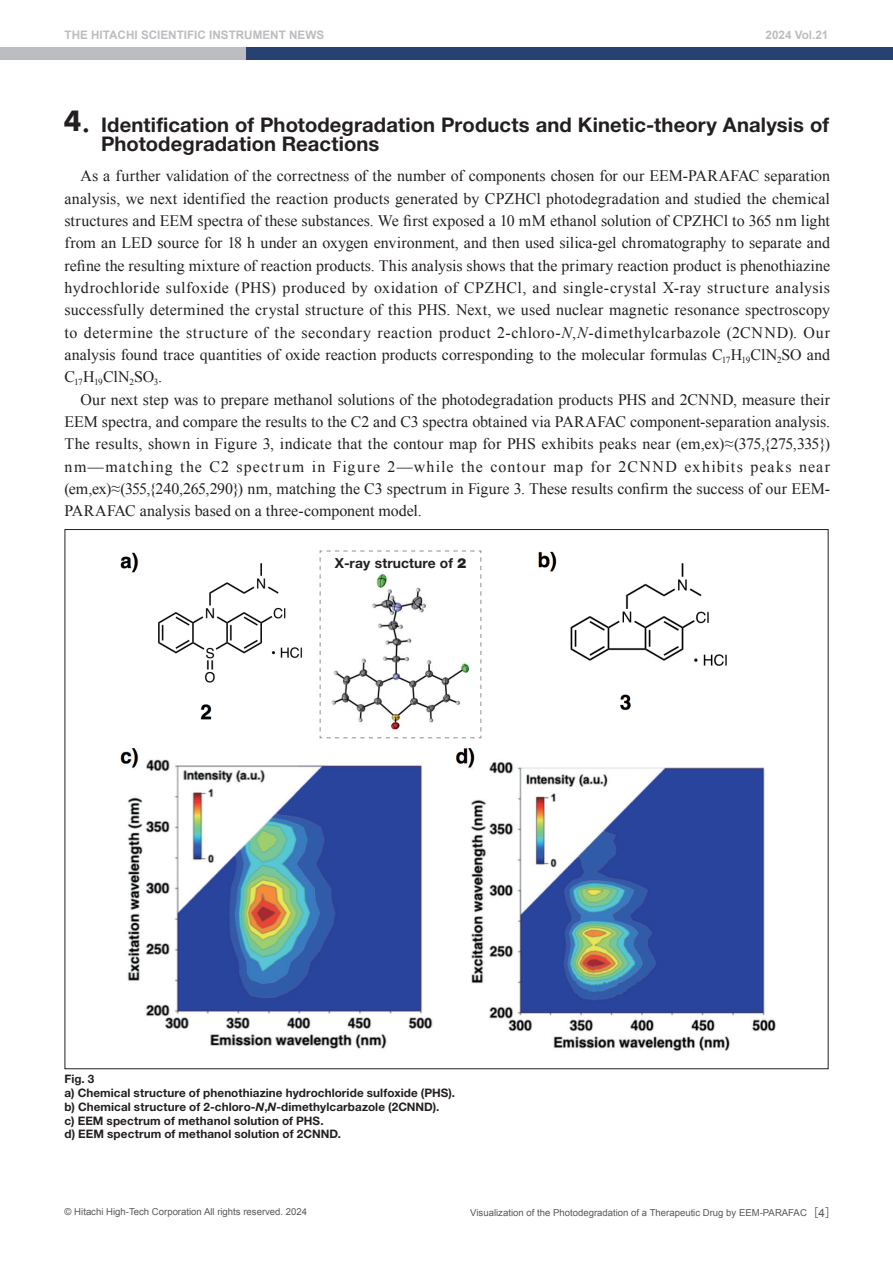
<style>
.page{position:relative;width:893px;height:1263px;background:#fff}
.page>*{position:absolute;margin:0;border:0;box-sizing:border-box;transform-origin:0 0}
.t1{font:700 31.95px "Futura";color:#231f20}
.t2{font:700 20.25px/19.2px "Helvetica Neue LT Std";letter-spacing:.005em;color:#231f20}
.t3{font:15.9px/22.4px "Times New Roman";color:#231f20;text-align:justify}
.t4{font:700 13.8px "Helvetica Neue LT Std";letter-spacing:.01em;color:#231f20}
.t5{font:700 11.7px/13.8px "Helvetica Neue LT Std";letter-spacing:.005em;color:#231f20}
.t6{font:700 11.7px "Arial";color:#bcbdc0}
.t7{font:9.6px "Arial";color:#57585a}
.s1{font-family:"Futo Go B101 Pro"}
.s2{font-size:24.45px}
.s3{font-style:italic}
.s4{font-weight:900}
.s5{font-family:"Gothic BBB Pro";font-weight:500;font-size:11.7px}
.s6{font-size:11.7px}
</style>
<div class="page">
<div style="left:0;top:47px;width:251px;height:13px;background:#bcbdc0"></div>
<div style="left:246px;top:47px;width:647px;height:13px;background:#284173"></div>
<img style="left:120px;top:747px;width:656px;height:304px">
<img style="left:120px;top:552px;width:182px;height:168px">
<img style="left:538px;top:551px;width:189px;height:160px">
<svg style="left:319px;top:550px;width:163px;height:189px"></svg>
<p class="t6" style="left:65px;top:27px;width:285px">THE HITACHI SCIENTIFIC INSTRUMENT NEWS<span class="s1">　　</span></p>
<p class="t6" style="left:766px;top:27px;width:64px">2024 Vol.21</p>
<h1 class="t1" style="left:63px;top:105px;width:28px">4<span class="s2">.</span></h1>
<p class="t3" style="left:65px;top:165px;width:767px;text-indent:16px">As a further validation of the correctness of the number of components chosen for our EEM-PARAFAC separation analysis, we next identified the reaction products generated by CPZHCl photodegradation and studied the chemical structures and EEM spectra of these substances. We first exposed a 10 mM ethanol solution of CPZHCl to 365 nm light from an LED source for 18 h under an oxygen environment, and then used silica-gel chromatography to separate and refine the resulting mixture of reaction products. This analysis shows that the primary reaction product is phenothiazine hydrochloride sulfoxide (PHS) produced by oxidation of CPZHCl, and single-crystal X-ray structure analysis successfully determined the crystal structure of this PHS. Next, we used nuclear magnetic resonance spectroscopy to determine the structure of the secondary reaction product 2-chloro-<span class="s3">N</span>,<span class="s3">N</span>-dimethylcarbazole (2CNND). Our analysis found trace quantities of oxide reaction products corresponding to the molecular formulas C<sub>17</sub>H<sub>19</sub>ClN<sub>2</sub>SO and C<sub>17</sub>H<sub>19</sub>ClN<sub>2</sub>SO<sub>3</sub>.</p>
<p class="t3" style="left:64px;top:388px;width:767px;text-indent:16px">Our next step was to prepare methanol solutions of the photodegradation products PHS and 2CNND, measure their EEM spectra, and compare the results to the C2 and C3 spectra obtained via PARAFAC component-separation analysis.<br>The results, shown in Figure 3, indicate that the contour map for PHS exhibits peaks near (em,ex)≈(375,{275,335}) nm—matching the C2 spectrum in Figure 2—while the contour map for 2CNND exhibits peaks near (em,ex)≈(355,{240,265,290}) nm, matching the C3 spectrum in Figure 3. These results confirm the success of our EEM-PARAFAC analysis based on a three-component model.</p>
<p class="t4" style="left:335px;top:555px;width:133px">X-ray structure of <span class="s4">2</span></p>
<p class="t2" style="left:101px;top:115px;width:729px">Identification of Photodegradation Products and Kinetic-theory Analysis of<br>Photodegradation Reactions</p>
<p class="t5" style="left:64px;top:1072px;width:392px">Fig. 3<br>a) Chemical structure of phenothiazine hydrochloride sulfoxide (PHS). b) Chemical structure of 2-chloro-<span class="s3">N</span>,<span class="s3">N</span>-dimethylcarbazole (2CNND).<br>c) EEM spectrum of methanol solution of PHS.<br>d) EEM spectrum of methanol solution of 2CNND.</p>
<p class="t7" style="left:65px;top:1205px;width:244px">© Hitachi High-Tech Corporation All rights reserved. 2024</p>
<p class="t7" style="left:470px;top:1206px;width:368px">Visualization of the Photodegradation of a Therapeutic Drug by EEM-PARAFAC<span class="s5">［</span><span class="s6">4</span><span class="s5">］</span></p>
</div>
